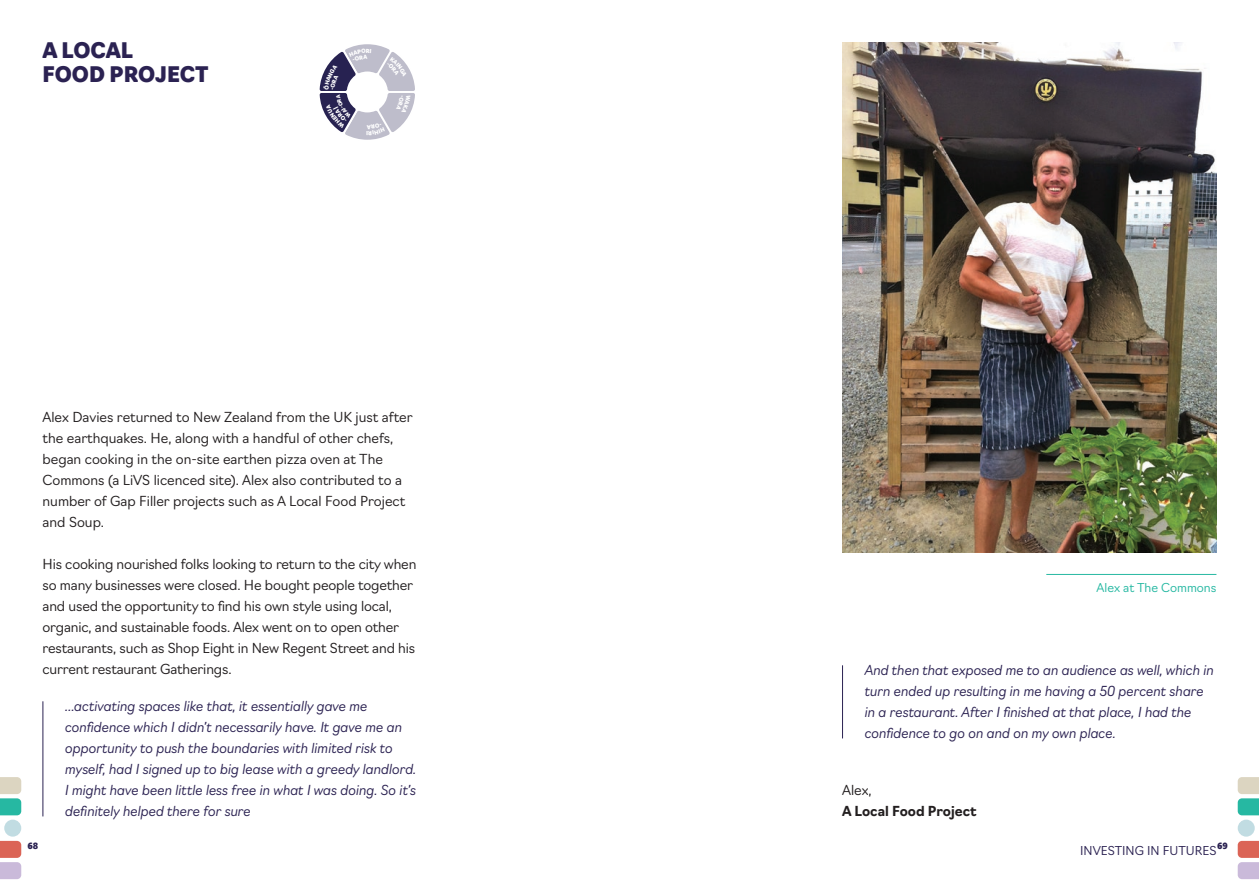
<style>
.page{position:relative;width:1259px;height:893px;background:#fff}
.page>*{position:absolute;margin:0;border:0;box-sizing:border-box;transform-origin:0 0}
.t1{font:900 21px/24px "Navigo";color:#2b2252}
.t2{font:300 13.5px/21px "Navigo";letter-spacing:-.01em;color:#231f20}
.t3{font:italic 300 13.5px/21px "Navigo";letter-spacing:-.01em;color:#2b2252}
.t4{font:700 13.5px "Navigo";color:#231f20}
.t5{font:300 12px "Navigo";color:#2b2252}
.t6{font:300 12px "Navigo";color:#26b8a2}
.t7{font:9px "Segoe UI Black";color:#2b2252}
.t8{font:900 5.55px "Navigo";color:#fff}
</style>
<div class="page">
<hr style="left:43px;top:701px;width:1px;height:115px;background:#2b2252">
<hr style="left:842px;top:665px;width:1px;height:73px;background:#2b2252">
<img style="left:842px;top:43px;width:374px;height:510px">
<hr style="left:1046px;top:574px;width:170px;height:1px;background:#26b8a2">
<svg style="left:0;top:841px;width:21px;height:38px"></svg>
<svg style="left:1237px;top:841px;width:22px;height:38px"></svg>
<svg style="left:0;top:777px;width:21px;height:38px"></svg>
<svg style="left:1237px;top:777px;width:22px;height:38px"></svg>
<div style="left:4px;top:820px;width:17px;height:17px;background:#c1dce2;border-radius:50%"></div>
<div style="left:1237px;top:820px;width:17px;height:17px;background:#c1dce2;border-radius:50%"></div>
<svg style="left:319px;top:44px;width:96px;height:96px"></svg>
<h1 class="t1" style="left:43px;top:37px;width:167px">A LOCAL<br>FOOD PROJECT</h1>
<p class="t8" style="left:368px;top:137px;width:3px;rotate:-180deg">I</p>
<p class="t2" style="left:43px;top:406px;width:372px">Alex Davies returned to New Zealand from the UK just after the earthquakes. He, along with a handful of other chefs, began cooking in the on-site earthen pizza oven at The Commons (a LiVS licenced site). Alex also contributed to a number of Gap Filler projects such as A Local Food Project and Soup.</p>
<p class="t2" style="left:43px;top:553px;width:375px">His cooking nourished folks looking to return to the city when so many businesses were closed. He bought people together and used the opportunity to find his own style using local, organic, and sustainable foods. Alex went on to open other restaurants, such as Shop Eight in New Regent Street and his current restaurant Gatherings.</p>
<p class="t3" style="left:65px;top:695px;width:353px">…activating spaces like that, it essentially gave me confidence which I didn’t necessarily have. It gave me an opportunity to push the boundaries with limited risk to myself, had I signed up to big lease with a greedy landlord.<br>I might have been little less free in what I was doing. So it’s definitely helped there for sure</p>
<p class="t6" style="left:1096px;top:578px;width:121px">Alex at The Commons</p>
<p class="t3" style="left:864px;top:659px;width:351px">And then that exposed me to an audience as well, which in turn ended up resulting in me having a 50 percent share in a restaurant. After I finished at that place, I had the confidence to go on and on my own place.</p>
<p class="t2" style="left:842px;top:779px;width:31px">Alex,</p>
<p class="t4" style="left:842px;top:801px;width:136px">A Local Food Project</p>
<p class="t7" style="left:27px;top:839px;width:12px">68</p>
<p class="t7" style="left:1217px;top:839px;width:12px">69</p>
<p class="t5" style="left:1080px;top:841px;width:138px">INVESTING IN FUTURES</p>
</div>
